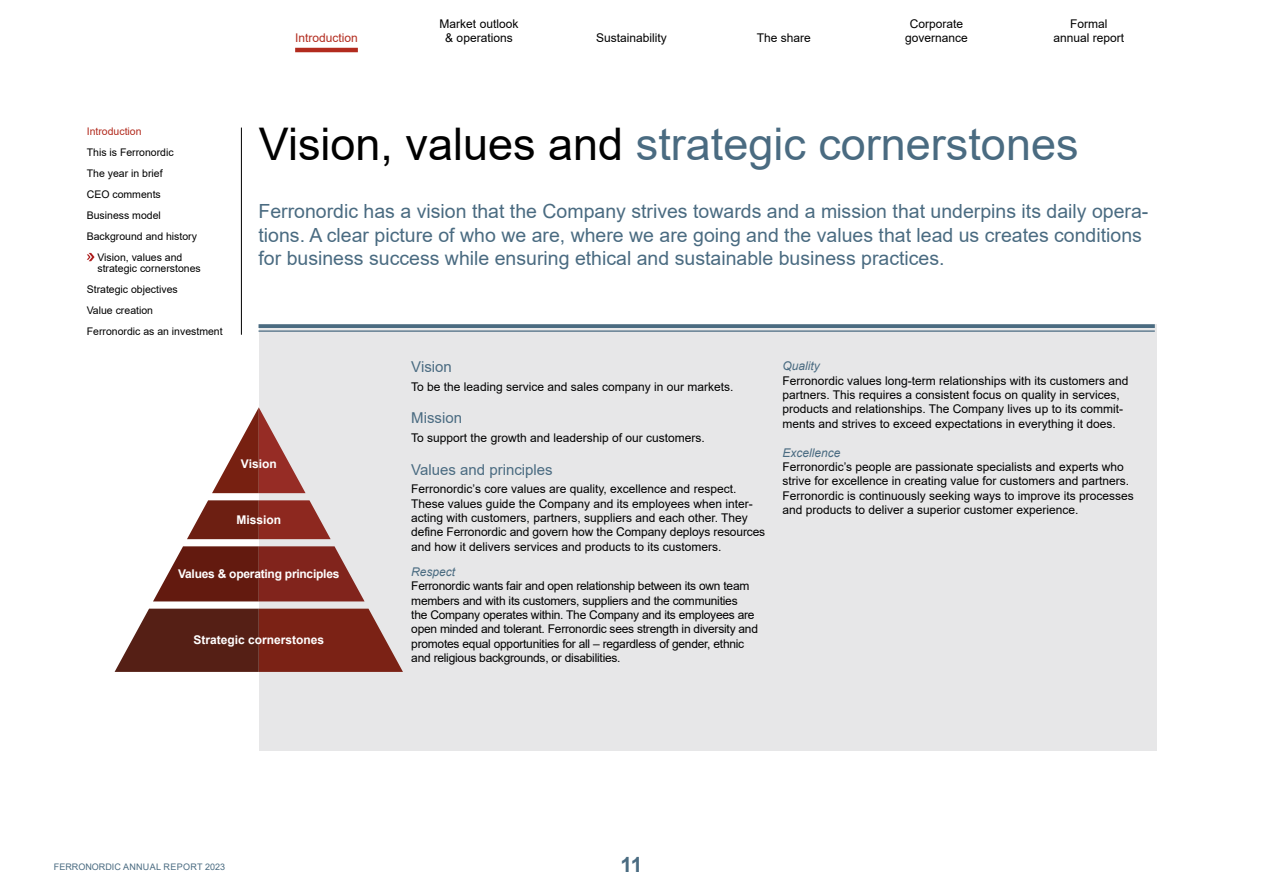
<style>
.page{position:relative;width:1263px;height:893px;background:#fff}
.page>*{position:absolute;margin:0;border:0;box-sizing:border-box;transform-origin:0 0}
.t1{font:45px "Arial";color:#4a6b81}
.t2{font:700 21px "Arial";color:#4a6b81}
.t3{font:19.5px/23.4px "Arial";color:#4a6b81}
.t4{font:15px "Arial";color:#4a6b81}
.t5{font:12px/14.4px "Arial";color:#000}
.t6{font:12px/14.4px "Arial";letter-spacing:-.02em;color:#000}
.t7{font:700 12px "Arial";color:#fff}
.t8{font:700 12px "Arial";letter-spacing:-.02em;color:#fff}
.t9{font:italic 12px "Arial";color:#4a6b81}
.t10{font:12px "Arial";color:#b22b1e}
.t11{font:10.5px/21px "Arial";color:#000}
.t12{font:10.5px "Arial";color:#b22b1e}
.t13{font:9px "Arial";color:#4a6b81}
.s1{color:#000}
</style>
<div class="page">
<hr style="left:295px;top:48px;width:63px;height:4px;background:#b22b1e">
<div style="left:259px;top:324px;width:898px;height:426px;background:#e7e7e8"></div>
<svg style="left:258px;top:324px;width:897px;height:4px;background:#537287"></svg>
<hr style="left:258px;top:330px;width:897px;height:2px;background:#4a6b81">
<svg style="left:187px;top:500px;width:144px;height:39px;background:#8f443b"></svg>
<svg style="left:115px;top:609px;width:288px;height:63px;background:#78392f"></svg>
<svg style="left:153px;top:546px;width:212px;height:55px;background:#853e36"></svg>
<svg style="left:212px;top:407px;width:94px;height:86px"></svg>
<hr style="left:241px;top:128px;width:1px;height:207px;background:#000">
<svg style="left:87px;top:253px;width:8px;height:8px"></svg>
<p class="t12" style="left:87px;top:124px;width:56px">Introduction</p>
<p class="t11" style="left:87px;top:142px;width:88px">This is Ferronordic</p>
<p class="t11" style="left:87px;top:163px;width:77px">The year in brief</p>
<p class="t11" style="left:87px;top:184px;width:76px">CEO comments</p>
<p class="t11" style="left:87px;top:205px;width:76px">Business model</p>
<p class="t11" style="left:87px;top:226px;width:112px">Background and history</p>
<p class="t11" style="left:97px;top:247px;width:87px">Vision, values and</p>
<p class="t11" style="left:87px;top:257px;width:137px;text-indent:11px">strategic cornerstones<br>Strategic objectives<br>Value creation<br>Ferronordic as an investment</p>
<p class="t5" style="left:905px;top:17px;width:64px;text-align:center">Corporate governance</p>
<p class="t5" style="left:1070px;top:17px;width:39px">Formal</p>
<p class="t5" style="left:440px;top:17px;width:80px;text-align:center">Market outlook &amp; operations</p>
<p class="t5" style="left:596px;top:31px;width:72px">Sustainability</p>
<p class="t5" style="left:757px;top:31px;width:56px">The share</p>
<p class="t10" style="left:295px;top:30px;width:64px">Introduction</p>
<p class="t5" style="left:1053px;top:31px;width:72px">annual report</p>
<h1 class="t1" style="left:259px;top:114px;width:821px"><span class="s1">Vision, values and</span> strategic cornerstones</h1>
<p class="t3" style="left:258px;top:200px;width:891px">Ferronordic has a vision that the Company strives towards and a mission that underpins its daily opera&shy;tions. A clear picture of who we are, where we are going and the values that lead us creates conditions for business success while ensuring ethical and sustainable business practices.</p>
<p class="t7" style="left:241px;top:455px;width:37px">Vision</p>
<p class="t7" style="left:236px;top:511px;width:46px">Mission</p>
<p class="t8" style="left:178px;top:565px;width:163px">Values &amp; operating principles</p>
<p class="t7" style="left:193px;top:632px;width:132px">Strategic cornerstones</p>
<p class="t4" style="left:411px;top:357px;width:42px">Vision</p>
<p class="t5" style="left:411px;top:380px;width:324px">To be the leading service and sales company in our markets.</p>
<p class="t4" style="left:411px;top:408px;width:52px">Mission</p>
<p class="t5" style="left:411px;top:431px;width:295px">To support the growth and leadership of our customers.</p>
<p class="t4" style="left:411px;top:459px;width:143px">Values and principles</p>
<p class="t5" style="left:411px;top:482px;width:355px">Ferronordic’s core values are quality, excellence and respect.<br>These values guide the Company and its employees when inter&shy;acting with customers, partners, suppliers and each other. They define Ferronordic and govern how the Company deploys resources and how it delivers services and products to its customers.</p>
<p class="t9" style="left:411px;top:564px;width:46px">Respect</p>
<p class="t6" style="left:411px;top:579px;width:348px">Ferronordic wants fair and open relationship between its own team members and with its customers, suppliers and the communities<br>the Company operates within. The Company and its employees are open minded and tolerant. Ferronordic sees strength in diversity and promotes equal opportunities for all – regardless of gender, ethnic and religious backgrounds, or disabilities.</p>
<p class="t9" style="left:782px;top:358px;width:39px">Quality</p>
<p class="t5" style="left:782px;top:373px;width:348px">Ferronordic values long-term relationships with its customers and partners. This requires a consistent focus on quality in services, products and relationships. The Company lives up to its commit&shy;ments and strives to exceed expectations in everything it does.</p>
<p class="t9" style="left:782px;top:445px;width:60px">Excellence</p>
<p class="t5" style="left:782px;top:460px;width:353px">Ferronordic’s people are passionate specialists and experts who strive for excellence in creating value for customers and partners.<br>Ferronordic is continuously seeking ways to improve its processes and products to deliver a superior customer experience.</p>
<p class="t13" style="left:54px;top:860px;width:173px">FERRONORDIC ANNUAL REPORT 2023</p>
<h2 class="t2" style="left:620px;top:849px;width:24px">11</h2>
</div>
